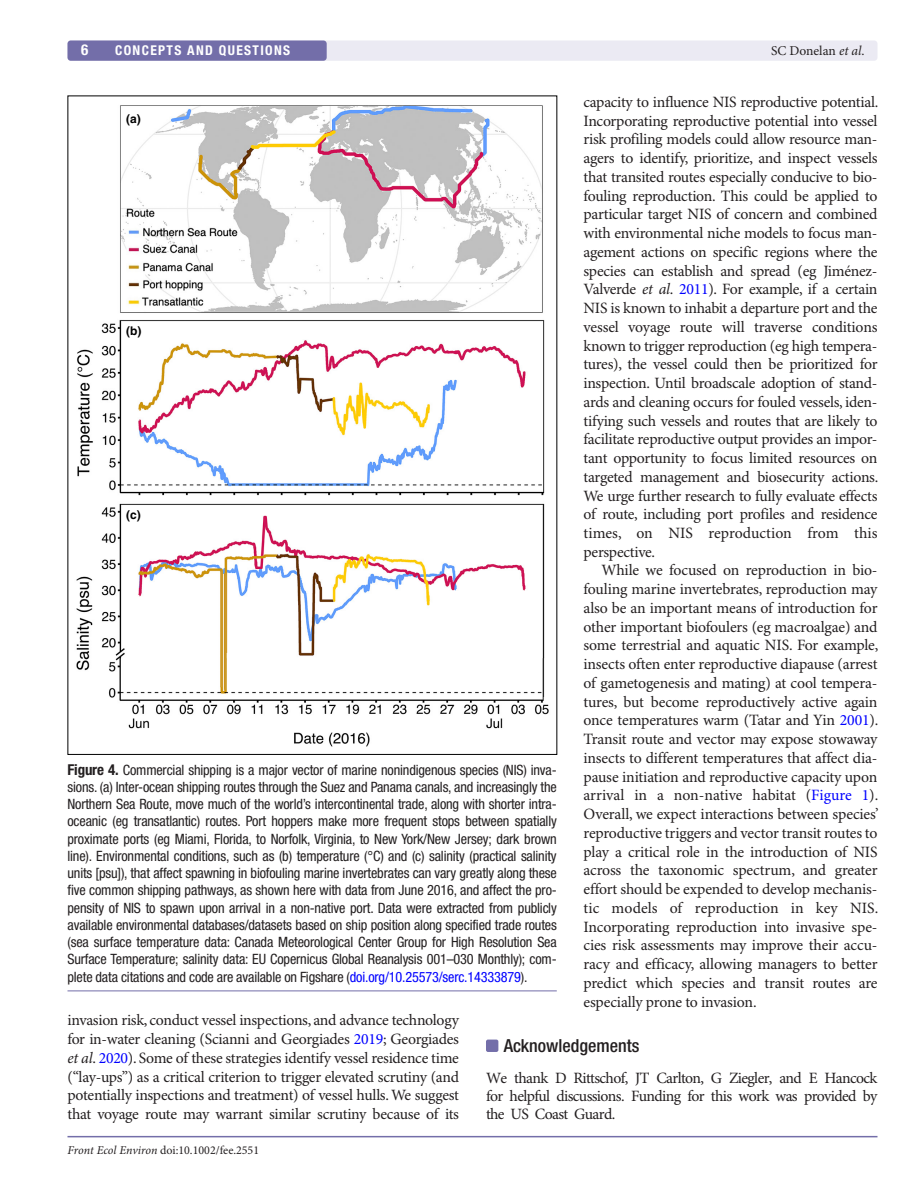
<style>
.page{position:relative;width:918px;height:1188px;background:#fff}
.page>*{position:absolute;margin:0;border:0;box-sizing:border-box;transform-origin:0 0}
.t1{font:500 condensed 18px "Helvetica Neue LT Std";color:#231f20}
.t2{font:15.75px/18.8px "Minion Pro";letter-spacing:-.02em;color:#231f20;text-align:justify}
.t3{font:700 condensed 15px "Helvetica Neue LT Std";color:#fff}
.t4{font:condensed 14.25px/17.2px "Helvetica Neue LT Std";letter-spacing:-.01em;color:#231f20;text-align:justify}
.t5{font:700 condensed 13.5px "Helvetica Neue LT Std";letter-spacing:.1em;color:#fff}
.t6{font:13.5px "Minion Pro";letter-spacing:-.005em;color:#231f20}
.t7{font:12px "Minion Pro";color:#231f20}
.t8{font:700 12px "Helvetica";color:#000}
.s1{font-style:italic}
.s2{color:#00f}
.s3{font-weight:700;font-size:15px}
</style>
<div class="page">
<div style="left:67px;top:40px;width:811px;height:21px;background:#ebeaf3;border-radius:3px"></div>
<div style="left:67px;top:40px;width:260px;height:21px;background:#736ea9;border-radius:3px"></div>
<hr style="left:68px;top:1136px;width:810px;height:1px;background:#736ea9">
<div style="left:486px;top:1040px;width:12px;height:12px;background:#736ea9;border-radius:2px"></div>
<hr style="left:68px;top:991px;width:489px;height:1px;background:#736ea9">
<img style="left:76px;top:105px;width:473px;height:642px">
<p class="t3" style="left:81px;top:41px;width:9px">6</p>
<p class="t5" style="left:115px;top:42px;width:177px">CONCEPTS AND QUESTIONS</p>
<p class="t6" style="left:771px;top:43px;width:95px">SC Donelan <span class="s1">et al</span>.</p>
<p class="t2" style="left:584px;top:93px;width:296px">capacity to influence NIS reproductive potential.<br>Incorporating reproductive potential into vessel risk profiling models could allow resource man&shy;agers to identify, prioritize, and inspect vessels that transited routes especially conducive to bio&shy;fouling reproduction. This could be applied to particular target NIS of concern and combined with environmental niche models to focus man&shy;agement actions on specific regions where the species can establish and spread (eg Jiménez-Valverde <span class="s1">et al</span>. <span class="s2">2011</span>). For example, if a certain NIS is known to inhabit a departure port and the vessel voyage route will traverse conditions known to trigger reproduction (eg high tempera&shy;tures), the vessel could then be prioritized for inspection. Until broadscale adoption of stand&shy;ards and cleaning occurs for fouled vessels, iden&shy;tifying such vessels and routes that are likely to facilitate reproductive output provides an impor&shy;tant opportunity to focus limited resources on targeted management and biosecurity actions.<br>We urge further research to fully evaluate effects of route, including port profiles and residence times, on NIS reproduction from this perspective.</p>
<p class="t2" style="left:584px;top:562px;width:297px;text-indent:18px">While we focused on reproduction in bio&shy;fouling marine invertebrates, reproduction may also be an important means of introduction for other important biofoulers (eg macroalgae) and some terrestrial and aquatic NIS. For example, insects often enter reproductive diapause (arrest of gametogenesis and mating) at cool tempera&shy;tures, but become reproductively active again once temperatures warm (Tatar and Yin <span class="s2">2001</span>).<br>Transit route and vector may expose stowaway insects to different temperatures that affect dia&shy;pause initiation and reproductive capacity upon arrival in a non-native habitat (<span class="s2">Figure 1</span>).<br>Overall, we expect interactions between species’ reproductive triggers and vector transit routes to play a critical role in the introduction of NIS across the taxonomic spectrum, and greater effort should be expended to develop mechanis&shy;tic models of reproduction in key NIS.<br>Incorporating reproduction into invasive spe&shy;cies risk assessments may improve their accu&shy;racy and efficacy, allowing managers to better predict which species and transit routes are especially prone to invasion.</p>
<p class="t1" style="left:504px;top:1035px;width:137px">Acknowledgements</p>
<p class="t2" style="left:486px;top:1069px;width:393px;line-height:18px">We thank D Rittschof, JT Carlton, G Ziegler, and E Hancock for helpful discussions. Funding for this work was provided by the US Coast Guard.</p>
<p class="t8" style="left:126px;top:112px;width:16px">(a)</p>
<p class="t8" style="left:126px;top:324px;width:17px">(b)</p>
<p class="t8" style="left:126px;top:508px;width:16px">(c)</p>
<p class="t4" style="left:67px;top:761px;width:491px"><span class="s3">Figure 4.</span> Commercial shipping is a major vector of marine nonindigenous species (NIS) inva&shy;sions. (a) Inter-ocean shipping routes through the Suez and Panama canals, and increasingly the Northern Sea Route, move much of the world’s intercontinental trade, along with shorter intra&shy;oceanic (eg transatlantic) routes. Port hoppers make more frequent stops between spatially proximate ports (eg Miami, Florida, to Norfolk, Virginia, to New York/New Jersey; dark brown line). Environmental conditions, such as (b) temperature (°C) and (c) salinity (practical salinity units [psu]), that affect spawning in biofouling marine invertebrates can vary greatly along these five common shipping pathways, as shown here with data from June 2016, and affect the pro&shy;pensity of NIS to spawn upon arrival in a non-native port. Data were extracted from publicly available environmental databases/datasets based on ship position along specified trade routes (sea surface temperature data: Canada Meteorological Center Group for High Resolution Sea Surface Temperature; salinity data: EU Copernicus Global Reanalysis 001–030 Monthly); com&shy;plete data citations and code are available on Figshare (<span class="s2">doi.org/10.25573/serc.14333879</span>).</p>
<p class="t2" style="left:68px;top:1012px;width:393px">invasion risk, conduct vessel inspections, and advance technology for in-water cleaning (Scianni and Georgiades <span class="s2">2019</span>; Georgiades <span class="s1">et al</span>. <span class="s2">2020</span>). Some of these strategies identify vessel residence time (“lay-ups”) as a critical criterion to trigger elevated scrutiny (and potentially inspections and treatment) of vessel hulls. We suggest that voyage route may warrant similar scrutiny because of its</p>
<p class="t7" style="left:68px;top:1143px;width:193px"><span class="s1">Front Ecol Environ</span> doi:10.1002/fee.2551</p>
</div>
